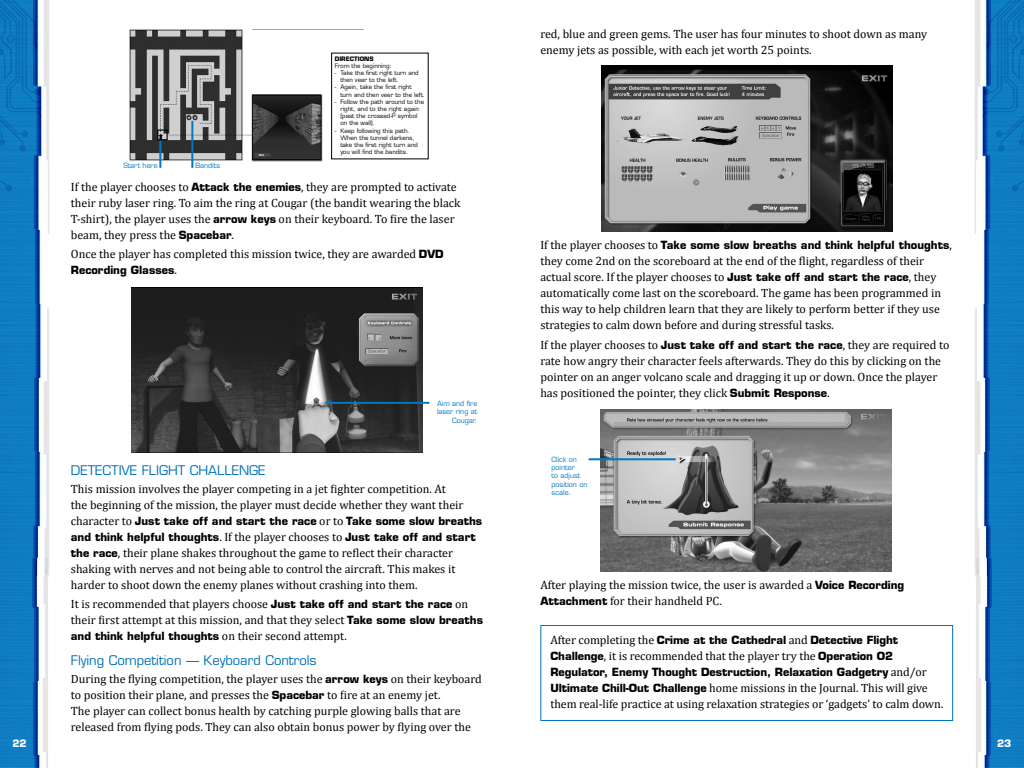
<style>
.page{position:relative;width:1024px;height:768px;background:#fff}
.page>*{position:absolute;margin:0;border:0;box-sizing:border-box;transform-origin:0 0}
.t1{font:13px "Eurostile LT Std";color:#0071b9}
.t2{font:12px/16px "Cambria";color:#000}
.t3{font:700 11px/16px "Eurostile LT Std";color:#000}
.t4{font:700 10px "Eurostile LT Std";color:#fff}
.t5{font:7px/8.4px "Eurostile LT Std";color:#0079c1;text-align:right}
.t6{font:6px/7.2px "Eurostile LT Std";color:#000}
.t7{font:700 6px "Eurostile LT Std";color:#000}
.s1{font-family:"Eurostile LT Std";font-weight:700;font-size:11px}
.s2{font-family:"Cambria";font-weight:400;font-size:12px}
</style>
<div class="page">
<img style="left:0;top:0;width:1024px;height:768px">
<img style="left:128px;top:29px;width:237px;height:132px">
<div style="left:249px;top:30px;width:116px;height:58px;background:#fff"></div>
<div style="left:332px;top:53px;width:96px;height:106px;background:#fff"></div>
<hr style="left:159px;top:141px;width:2px;height:27px;background:#0079c1">
<hr style="left:191px;top:121px;width:2px;height:47px;background:#0079c1">
<img style="left:131px;top:287px;width:291px;height:165px">
<hr style="left:325px;top:402px;width:104px;height:2px;background:#0079c1">
<img style="left:600px;top:409px;width:292px;height:162px">
<hr style="left:589px;top:458px;width:87px;height:2px;background:#0079c1">
<div style="left:540px;top:625px;width:413px;height:96px;border:1px solid #0071b9"></div>
<img style="left:602px;top:65px;width:290px;height:166px">
<p class="t7" style="left:335px;top:55px;width:41px">DIRECTIONS</p>
<p class="t6" style="left:335px;top:62px;width:58px">From the beginning:</p>
<p class="t6" style="left:340px;top:69px;width:80px;text-indent:-6px">- Take the first right turn and then veer to the left.</p>
<p class="t6" style="left:340px;top:84px;width:85px;text-indent:-6px">- Again, take the first right turn and then veer to the left.</p>
<p class="t6" style="left:340px;top:98px;width:85px;text-indent:-6px">- Follow the path around to the right, and to the right again (past the crossed-P symbol on the wall).</p>
<p class="t6" style="left:340px;top:127px;width:79px;text-indent:-6px">- Keep following this path.<br>When the tunnel darkens, take the first right turn and you will find the bandits.</p>
<p class="t5" style="left:123px;top:161px;width:36px">Start here</p>
<p class="t5" style="left:195px;top:161px;width:26px">Bandits</p>
<p class="t2" style="left:71px;top:178px;width:391px">If the player chooses to <span class="s1">Attack the enemies</span>, they are prompted to activate their ruby laser ring. To aim the ring at Cougar (the bandit wearing the black T-shirt), the player uses the <span class="s1">arrow keys</span> on their keyboard. To fire the laser beam, they press the <span class="s1">Spacebar</span>.</p>
<p class="t2" style="left:71px;top:246px;width:374px">Once the player has completed this mission twice, they are awarded <span class="s1">DVD</span></p>
<p class="t3" style="left:71px;top:262px;width:108px">Recording Glasses<span class="s2">.</span></p>
<p class="t5" style="left:437px;top:399px;width:42px">Aim and fire laser ring at<br>Cougar.</p>
<p class="t1" style="left:71px;top:463px;width:196px">DETECTIVE FLIGHT CHALLENGE</p>
<p class="t2" style="left:71px;top:481px;width:394px">This mission involves the player competing in a jet fighter competition. At the beginning of the mission, the player must decide whether they want their</p>
<p class="t3" style="left:71px;top:513px;width:413px"><span class="s2">character to</span> Just take off and start the race <span class="s2">or to</span> Take some slow breaths and think helpful thoughts<span class="s2">. If the player chooses to</span> Just take off and start</p>
<p class="t2" style="left:71px;top:545px;width:386px"><span class="s1">the race</span>, their plane shakes throughout the game to reflect their character shaking with nerves and not being able to control the aircraft. This makes it harder to shoot down the enemy planes without crashing into them.</p>
<p class="t2" style="left:71px;top:596px;width:414px">It is recommended that players choose <span class="s1">Just take off and start the race</span> on their first attempt at this mission, and that they select <span class="s1">Take some slow breaths</span></p>
<p class="t3" style="left:71px;top:628px;width:278px">and think helpful thoughts <span class="s2">on their second attempt.</span></p>
<p class="t1" style="left:71px;top:653px;width:247px">Flying Competition — Keyboard Controls</p>
<p class="t2" style="left:71px;top:671px;width:413px">During the flying competition, the player uses the <span class="s1">arrow keys</span> on their keyboard to position their plane, and presses the <span class="s1">Spacebar</span> to fire at an enemy jet.<br>The player can collect bonus health by catching purple glowing balls that are released from flying pods. They can also obtain bonus power by flying over the</p>
<p class="t2" style="left:540px;top:26px;width:388px">red, blue and green gems. The user has four minutes to shoot down as many enemy jets as possible, with each jet worth 25 points.</p>
<p class="t3" style="left:540px;top:237px;width:413px"><span class="s2">If the player chooses to</span> Take some slow breaths and think helpful thoughts<span class="s2">,</span></p>
<p class="t2" style="left:540px;top:253px;width:402px">they come 2nd on the scoreboard at the end of the flight, regardless of their actual score. If the player chooses to <span class="s1">Just take off and start the race</span>, they automatically come last on the scoreboard. The game has been programmed in this way to help children learn that they are likely to perform better if they use strategies to calm down before and during stressful tasks.</p>
<p class="t2" style="left:540px;top:337px;width:411px">If the player chooses to <span class="s1">Just take off and start the race</span>, they are required to rate how angry their character feels afterwards. They do this by clicking on the pointer on an anger volcano scale and dragging it up or down. Once the player has positioned the pointer, they click <span class="s1">Submit Response</span>.</p>
<p class="t5" style="left:552px;top:455px;width:37px;text-align:left">Click on pointer<br>to adjust position on scale.</p>
<p class="t2" style="left:540px;top:577px;width:366px">After playing the mission twice, the user is awarded a <span class="s1">Voice Recording<br>Attachment</span> for their handheld PC.</p>
<p class="t3" style="left:550px;top:632px;width:349px"><span class="s2">After completing the</span> Crime at the Cathedral <span class="s2">and</span> Detective Flight</p>
<p class="t2" style="left:550px;top:648px;width:344px"><span class="s1">Challenge</span>, it is recommended that the player try the <span class="s1">Operation O2</span></p>
<p class="t3" style="left:550px;top:664px;width:378px">Regulator, Enemy Thought Destruction, Relaxation Gadgetry <span class="s2">and/or</span></p>
<p class="t2" style="left:550px;top:680px;width:394px"><span class="s1">Ultimate Chill-Out Challenge</span> home missions in the Journal. This will give them real-life practice at using relaxation strategies or ‘gadgets’ to calm down.</p>
<p class="t4" style="left:12px;top:737px;width:16px">22</p>
<p class="t4" style="left:997px;top:737px;width:16px">23</p>
</div>
